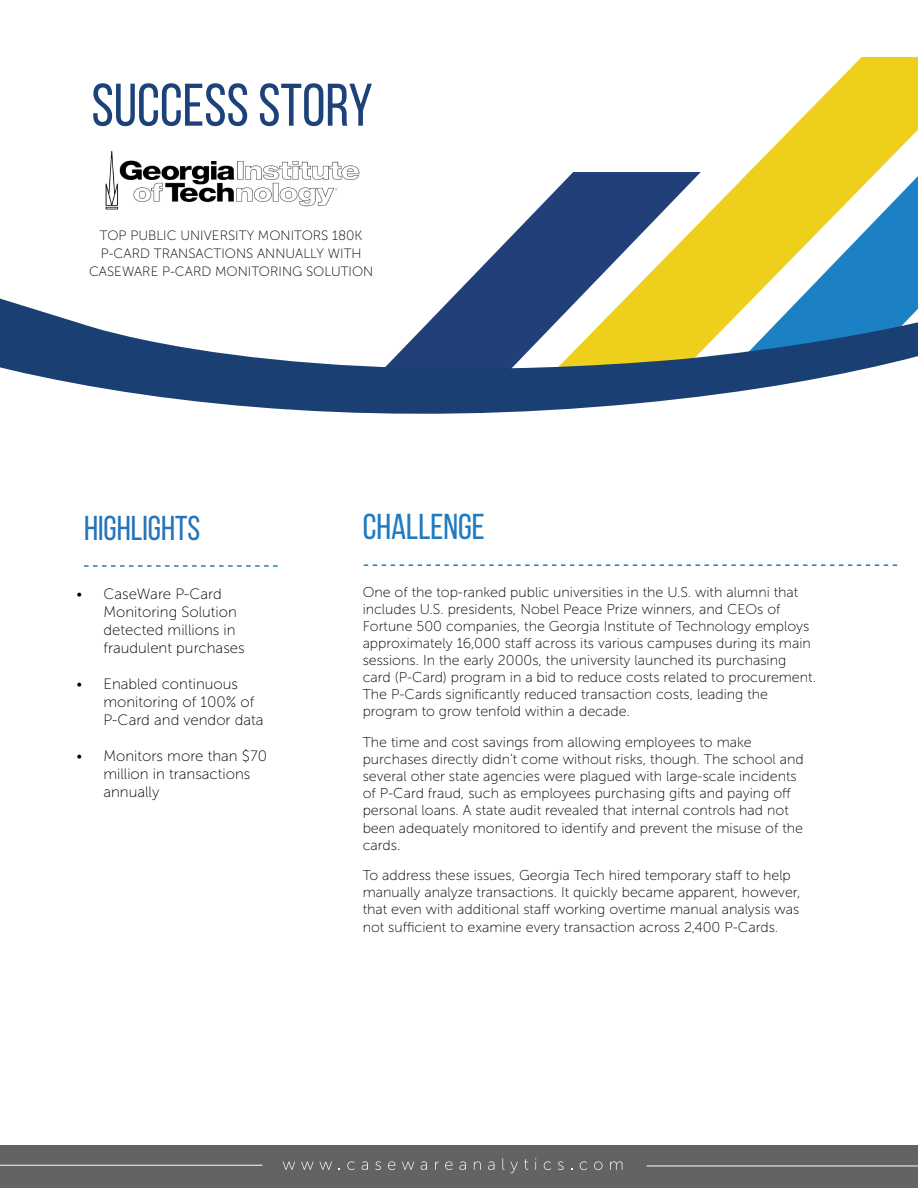
<style>
.page{position:relative;width:918px;height:1188px;background:#fff}
.page>*{position:absolute;margin:0;border:0;box-sizing:border-box;transform-origin:0 0}
.t1{font:60px "Bebas Neue";color:#1c4279}
.t2{font:36px "Bebas Neue";color:#1f7bc0}
.t3{font:34.5px "Bebas Neue";color:#2574bb}
.t4{font:15px/18px "Museo Sans 100";color:#000}
.t5{font:14.25px/17.1px "Museo Sans 100";color:#000101}
.t6{font:13.5px/18px "Museo Sans 100";color:#000101;text-align:center}
</style>
<div class="page">
<div style="left:0;top:1145px;width:918px;height:43px;background:#636366"></div>
<svg style="left:283px;top:1161px;width:72px;height:9px"></svg>
<svg style="left:361px;top:1161px;width:7px;height:9px"></svg>
<svg style="left:375px;top:1161px;width:6px;height:9px"></svg>
<svg style="left:388px;top:1161px;width:7px;height:9px"></svg>
<svg style="left:402px;top:1161px;width:25px;height:9px"></svg>
<svg style="left:435px;top:1161px;width:18px;height:9px"></svg>
<svg style="left:459px;top:1161px;width:7px;height:9px"></svg>
<svg style="left:474px;top:1161px;width:7px;height:9px"></svg>
<svg style="left:488px;top:1161px;width:6px;height:9px"></svg>
<svg style="left:502px;top:1158px;width:49px;height:16px"></svg>
<svg style="left:558px;top:1161px;width:29px;height:9px"></svg>
<svg style="left:594px;top:1161px;width:9px;height:9px"></svg>
<svg style="left:610px;top:1161px;width:13px;height:9px"></svg>
<hr style="left:0;top:1165px;width:262px;height:1px;background:#fff">
<hr style="left:647px;top:1166px;width:271px;height:1px;background:#fff">
<svg style="left:0;top:56px;width:918px;height:358px"></svg>
<svg style="left:364px;top:564px;width:533px;height:2px"></svg>
<svg style="left:84px;top:565px;width:194px;height:2px"></svg>
<img style="left:104px;top:150px;width:256px;height:62px">
<h1 class="t1" style="left:92px;top:72px;width:283px">SUCCESS STORY</h1>
<p class="t6" style="left:89px;top:226px;width:286px">TOP PUBLIC UNIVERSITY MONITORS 180K<br>P-CARD TRANSACTIONS ANNUALLY WITH<br>CASEWARE P-CARD MONITORING SOLUTION</p>
<h3 class="t3" style="left:84px;top:509px;width:118px">HIGHLIGHTS</h3>
<p class="t4" style="left:103px;top:585px;width:143px;text-indent:-27px">• CaseWare P-Card<br>Monitoring Solution detected millions in fraudulent purchases</p>
<p class="t4" style="left:103px;top:675px;width:162px;text-indent:-27px">• Enabled continuous monitoring of 100% of<br>P-Card and vendor data</p>
<p class="t4" style="left:103px;top:747px;width:165px;text-indent:-27px">• Monitors more than $70 million in transactions annually</p>
<h2 class="t2" style="left:363px;top:507px;width:124px">CHALLENGE</h2>
<p class="t5" style="left:363px;top:583px;width:455px">One of the top-ranked public universities in the U.S. with alumni that includes U.S. presidents, Nobel Peace Prize winners, and CEOs of Fortune 500 companies, the Georgia Institute of Technology employs approximately 16,000 staff across its various campuses during its main sessions. In the early 2000s, the university launched its purchasing card (P-Card) program in a bid to reduce costs related to procurement.<br>The P-Cards significantly reduced transaction costs, leading the program to grow tenfold within a decade.</p>
<p class="t5" style="left:363px;top:734px;width:442px">The time and cost savings from allowing employees to make purchases directly didn’t come without risks, though. The school and several other state agencies were plagued with large-scale incidents of P-Card fraud, such as employees purchasing gifts and paying off personal loans. A state audit revealed that internal controls had not been adequately monitored to identify and prevent the misuse of the cards.</p>
<p class="t5" style="left:363px;top:867px;width:439px">To address these issues, Georgia Tech hired temporary staff to help manually analyze transactions. It quickly became apparent, however, that even with additional staff working overtime manual analysis was not sufficient to examine every transaction across 2,400 P-Cards.</p>
</div>
